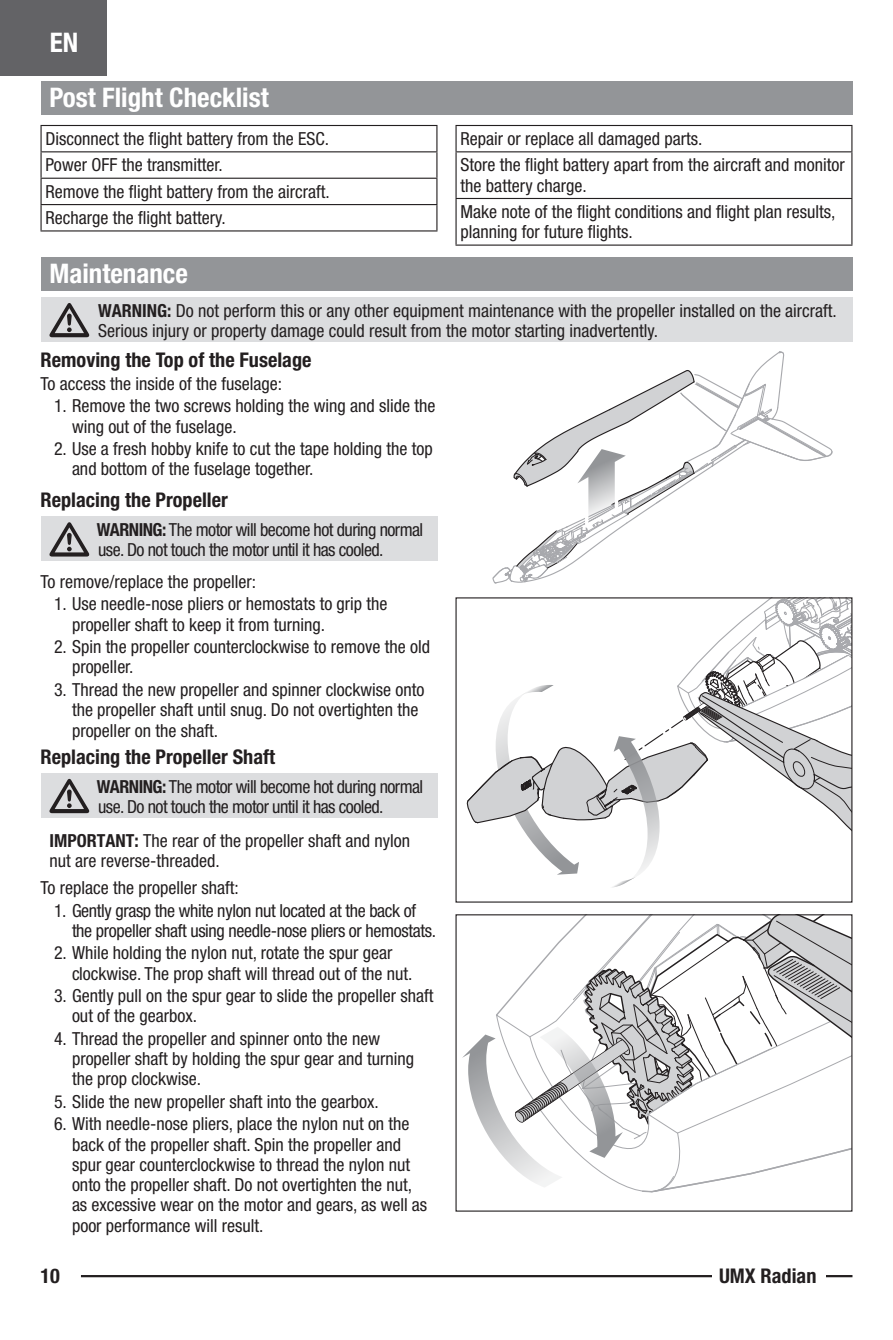
<style>
.page{position:relative;width:893px;height:1340px;background:#fff}
.page>*{position:absolute;margin:0;border:0;box-sizing:border-box;transform-origin:0 0}
.EFL_SM_Header{font:700 condensed 27px "Helvetica Neue LT Std";color:#fff}
.EFL_SM_SubHeader{font:700 condensed 20.25px "Helvetica Neue LT Std";color:#231f20}
.EFL_SM_Caution_Warni{font:condensed 18px/20.2px "Helvetica Neue LT Std";color:#231f20}
.EFL_SM_Body_Copy{font:condensed 18px/20.2px "Helvetica Neue LT Std";color:#231f20}
.EFL_SM_Caution_Warni-2{font:condensed 18px/20.2px "Helvetica Neue LT Std";letter-spacing:-.03em;color:#231f20}
.EFL_SM_Caution_Warni-3{font:condensed 18px/20.2px "Helvetica Neue LT Std";letter-spacing:-.02em;color:#231f20}
.EFL_SM_TIP{font:condensed 18px/20.2px "Helvetica Neue LT Std";color:#231f20}
.s1{font-weight:700}
</style>
<div class="page">
<div style="left:0;top:0;width:107px;height:76px;background:#636366"></div>
<hr style="left:81px;top:1274px;width:771px;height:3px;background:#231f20">
<div style="left:712px;top:1268px;width:113px;height:15px;background:#fff"></div>
<div style="left:40px;top:81px;width:812px;height:34px;background:#939598"></div>
<div style="left:40px;top:257px;width:812px;height:33px;background:#939598"></div>
<hr style="left:40px;top:125px;width:397px;height:1px;background:#231f20">
<hr style="left:40px;top:126px;width:2px;height:25px;background:#231f20">
<hr style="left:40px;top:151px;width:397px;height:1px;background:#231f20">
<hr style="left:40px;top:152px;width:2px;height:26px;background:#231f20">
<hr style="left:40px;top:178px;width:397px;height:1px;background:#231f20">
<hr style="left:40px;top:179px;width:2px;height:25px;background:#231f20">
<hr style="left:40px;top:204px;width:397px;height:1px;background:#231f20">
<hr style="left:40px;top:205px;width:2px;height:25px;background:#231f20">
<svg style="left:436px;top:126px;width:1px;height:104px"></svg>
<hr style="left:40px;top:230px;width:397px;height:1px;background:#231f20">
<hr style="left:455px;top:125px;width:397px;height:1px;background:#231f20">
<hr style="left:455px;top:126px;width:2px;height:25px;background:#231f20">
<svg style="left:851px;top:126px;width:1px;height:25px"></svg>
<hr style="left:455px;top:151px;width:397px;height:1px;background:#231f20">
<hr style="left:455px;top:152px;width:2px;height:46px;background:#231f20">
<hr style="left:851px;top:152px;width:1px;height:46px;background:#231f20">
<hr style="left:455px;top:198px;width:397px;height:1px;background:#231f20">
<hr style="left:455px;top:199px;width:2px;height:45px;background:#231f20">
<hr style="left:851px;top:199px;width:1px;height:45px;background:#231f20">
<hr style="left:455px;top:244px;width:397px;height:2px;background:#231f20">
<div style="left:40px;top:297px;width:812px;height:45px;background:#dcdddf"></div>
<svg style="left:49px;top:303px;width:40px;height:34px"></svg>
<svg style="left:462px;top:916px;width:388px;height:277px"></svg>
<svg style="left:466px;top:351px;width:387px;height:536px"></svg>
<div style="left:40px;top:516px;width:397px;height:45px;background:#dcdddf"></div>
<div style="left:40px;top:773px;width:397px;height:44px;background:#dcdddf"></div>
<svg style="left:49px;top:522px;width:40px;height:34px"></svg>
<svg style="left:49px;top:779px;width:40px;height:34px"></svg>
<h1 class="EFL_SM_Header" style="left:50px;top:26px;width:30px">EN</h1>
<p class="EFL_SM_Header" style="left:50px;top:81px;width:221px">Post Flight Checklist</p>
<p class="EFL_SM_Body_Copy" style="left:46px;top:128px;width:285px">Disconnect the flight battery from the ESC.</p>
<p class="EFL_SM_Body_Copy" style="left:46px;top:155px;width:179px">Power OFF the transmitter.</p>
<p class="EFL_SM_Body_Copy" style="left:46px;top:181px;width:286px">Remove the flight battery from the aircraft.</p>
<p class="EFL_SM_Body_Copy" style="left:46px;top:207px;width:182px">Recharge the flight battery.</p>
<p class="EFL_SM_Header" style="left:50px;top:257px;width:140px">Maintenance</p>
<p class="EFL_SM_Body_Copy" style="left:461px;top:128px;width:244px">Repair or replace all damaged parts.</p>
<p class="EFL_SM_Body_Copy" style="left:461px;top:155px;width:386px">Store the flight battery apart from the aircraft and monitor the battery charge.</p>
<p class="EFL_SM_Body_Copy" style="left:461px;top:201px;width:376px">Make note of the flight conditions and flight plan results, planning for future flights.</p>
<p class="EFL_SM_Caution_Warni" style="left:98px;top:300px;width:740px"><span class="s1">WARNING:</span> Do not perform this or any other equipment maintenance with the propeller installed on the aircraft.<br>Serious injury or property damage could result from the motor starting inadvertently.</p>
<p class="EFL_SM_SubHeader" style="left:40px;top:348px;width:273px">Removing the Top of the Fuselage</p>
<p class="EFL_SM_Body_Copy" style="left:40px;top:373px;width:243px">To access the inside of the fuselage:</p>
<p class="EFL_SM_Caution_Warni" style="left:72px;top:396px;width:365px;text-indent:-18px">1. Remove the two screws holding the wing and slide the wing out of the fuselage.</p>
<p class="EFL_SM_Caution_Warni" style="left:72px;top:438px;width:362px;text-indent:-18px">2. Use a fresh hobby knife to cut the tape holding the top and bottom of the fuselage together.</p>
<p class="EFL_SM_SubHeader" style="left:40px;top:487px;width:189px">Replacing the Propeller</p>
<p class="EFL_SM_Caution_Warni-2" style="left:97px;top:519px;width:328px"><span class="s1">WARNING:</span> The motor will become hot during normal use. Do not touch the motor until it has cooled.</p>
<p class="EFL_SM_Body_Copy" style="left:40px;top:571px;width:217px">To remove/replace the propeller:</p>
<p class="EFL_SM_Caution_Warni" style="left:72px;top:594px;width:317px;text-indent:-18px">1. Use needle-nose pliers or hemostats to grip the propeller shaft to keep it from turning.</p>
<p class="EFL_SM_Caution_Warni" style="left:72px;top:636px;width:360px;text-indent:-18px">2. Spin the propeller counterclockwise to remove the old propeller.</p>
<p class="EFL_SM_Caution_Warni" style="left:72px;top:679px;width:354px;text-indent:-18px">3. Thread the new propeller and spinner clockwise onto the propeller shaft until snug. Do not overtighten the propeller on the shaft.</p>
<p class="EFL_SM_SubHeader" style="left:40px;top:744px;width:236px">Replacing the Propeller Shaft</p>
<p class="EFL_SM_Caution_Warni-2" style="left:97px;top:776px;width:328px"><span class="s1">WARNING:</span> The motor will become hot during normal use. Do not touch the motor until it has cooled.</p>
<p class="EFL_SM_TIP" style="left:50px;top:830px;width:362px"><span class="s1">IMPORTANT:</span> The rear of the propeller shaft and nylon nut are reverse-threaded.</p>
<p class="EFL_SM_Body_Copy" style="left:40px;top:877px;width:200px">To replace the propeller shaft:</p>
<p class="EFL_SM_Caution_Warni-3" style="left:72px;top:900px;width:366px;text-indent:-18px">1. Gently grasp the white nylon nut located at the back of the propeller shaft using needle-nose pliers or hemostats.</p>
<p class="EFL_SM_Caution_Warni" style="left:72px;top:942px;width:342px;text-indent:-18px">2. While holding the nylon nut, rotate the spur gear clockwise. The prop shaft will thread out of the nut.</p>
<p class="EFL_SM_Caution_Warni" style="left:72px;top:985px;width:363px;text-indent:-18px">3. Gently pull on the spur gear to slide the propeller shaft out of the gearbox.</p>
<p class="EFL_SM_Caution_Warni" style="left:72px;top:1028px;width:344px;text-indent:-18px">4. Thread the propeller and spinner onto the new propeller shaft by holding the spur gear and turning the prop clockwise.</p>
<p class="EFL_SM_Caution_Warni" style="left:54px;top:1091px;width:326px">5. Slide the new propeller shaft into the gearbox.</p>
<p class="EFL_SM_Caution_Warni" style="left:72px;top:1113px;width:357px;text-indent:-18px">6. With needle-nose pliers, place the nylon nut on the back of the propeller shaft. Spin the propeller and spur gear counterclockwise to thread the nylon nut onto the propeller shaft. Do not overtighten the nut, as excessive wear on the motor and gears, as well as poor performance will result.</p>
<p class="EFL_SM_SubHeader" style="left:40px;top:1263px;width:21px">10</p>
<p class="EFL_SM_SubHeader" style="left:719px;top:1263px;width:99px">UMX Radian</p>
</div>
